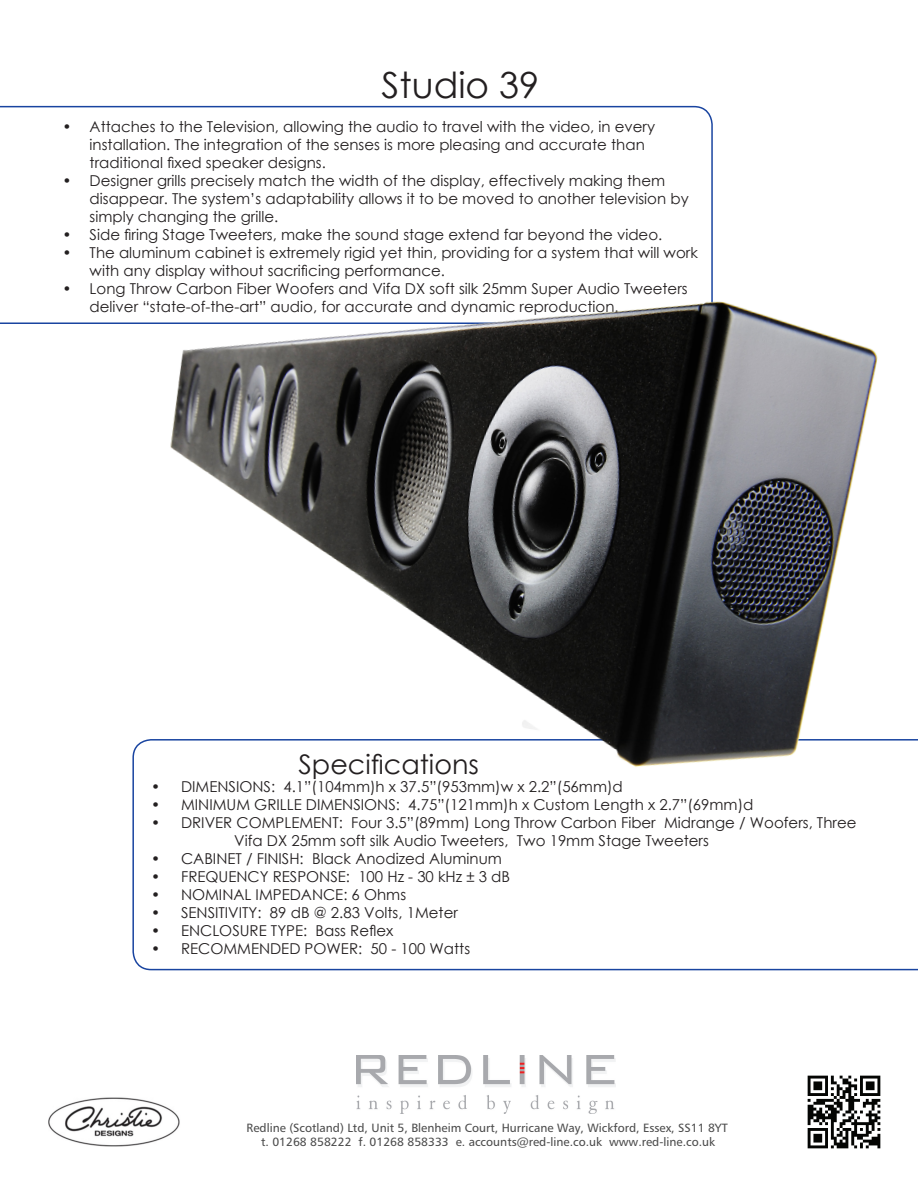
<style>
.page{position:relative;width:918px;height:1188px;background:#fff}
.page>*{position:absolute;margin:0;border:0;box-sizing:border-box;transform-origin:0 0}
.t1{font:36px "Century Gothic";color:#231f20}
.t2{font:27px "Century Gothic";color:#231f20}
.t3{font:15px/18px "Century Gothic";color:#231f20}
.t4{font:12px/14.4px "Humanist 777 BT Roman B";color:#4c4c4c;text-align:center}
</style>
<div class="page">
<svg style="left:0;top:106px;width:713px;height:218px"></svg>
<svg style="left:132px;top:739px;width:786px;height:231px"></svg>
<img style="left:115px;top:207px;width:781px;height:595px">
<img style="left:807px;top:1075px;width:74px;height:74px">
<img style="left:48px;top:1097px;width:132px;height:50px">
<img style="left:357px;top:1055px;width:258px;height:58px">
<p class="t1" style="left:382px;top:60px;width:159px">Studio 39</p>
<p class="t3" style="left:90px;top:117px;width:567px;text-indent:-27px">• Attaches to the Television, allowing the audio to travel with the video, in every installation. The integration of the senses is more pleasing and accurate than traditional fixed speaker designs.</p>
<p class="t3" style="left:90px;top:171px;width:601px;text-indent:-27px">• Designer grills precisely match the width of the display, effectively making them disappear. The system’s adaptability allows it to be moved to another television by simply changing the grille.</p>
<p class="t3" style="left:63px;top:225px;width:601px">• Side firing Stage Tweeters, make the sound stage extend far beyond the video.</p>
<p class="t3" style="left:90px;top:243px;width:610px;text-indent:-27px">• The aluminum cabinet is extremely rigid yet thin, providing for a system that will work with any display without sacrificing performance.</p>
<p class="t3" style="left:90px;top:279px;width:600px;text-indent:-27px">• Long Throw Carbon Fiber Woofers and Vifa DX soft silk 25mm Super Audio Tweeters deliver “state-of-the-art” audio, for accurate and dynamic reproduction.</p>
<p class="t2" style="left:298px;top:745px;width:182px">Specifications</p>
<p class="t3" style="left:151px;top:777px;width:473px">• DIMENSIONS: 4.1”(104mm)h x 37.5”(953mm)w x 2.2”(56mm)d</p>
<p class="t3" style="left:151px;top:795px;width:604px">• MINIMUM GRILLE DIMENSIONS: 4.75”(121mm)h x Custom Length x 2.7”(69mm)d</p>
<p class="t3" style="left:234px;top:813px;width:624px;text-indent:-83px">• DRIVER COMPLEMENT: Four 3.5”(89mm) Long Throw Carbon Fiber Midrange / Woofers, Three<br>Vifa DX 25mm soft silk Audio Tweeters, Two 19mm Stage Tweeters</p>
<p class="t3" style="left:151px;top:849px;width:352px">• CABINET / FINISH: Black Anodized Aluminum</p>
<p class="t3" style="left:151px;top:867px;width:360px">• FREQUENCY RESPONSE: 100 Hz - 30 kHz ± 3 dB</p>
<p class="t3" style="left:151px;top:885px;width:257px">• NOMINAL IMPEDANCE: 6 Ohms</p>
<p class="t3" style="left:151px;top:903px;width:308px">• SENSITIVITY: 89 dB @ 2.83 Volts, 1Meter</p>
<p class="t3" style="left:151px;top:921px;width:244px">• ENCLOSURE TYPE: Bass Reflex</p>
<p class="t3" style="left:151px;top:939px;width:321px">• RECOMMENDED POWER: 50 - 100 Watts</p>
<p class="t4" style="left:247px;top:1120px;width:483px">Redline (Scotland) Ltd, Unit 5, Blenheim Court, Hurricane Way, Wickford, Essex, SS11 8YT t. 01268 858222 f. 01268 858333 e. accounts@red-line.co.uk www.red-line.co.uk</p>
</div>
